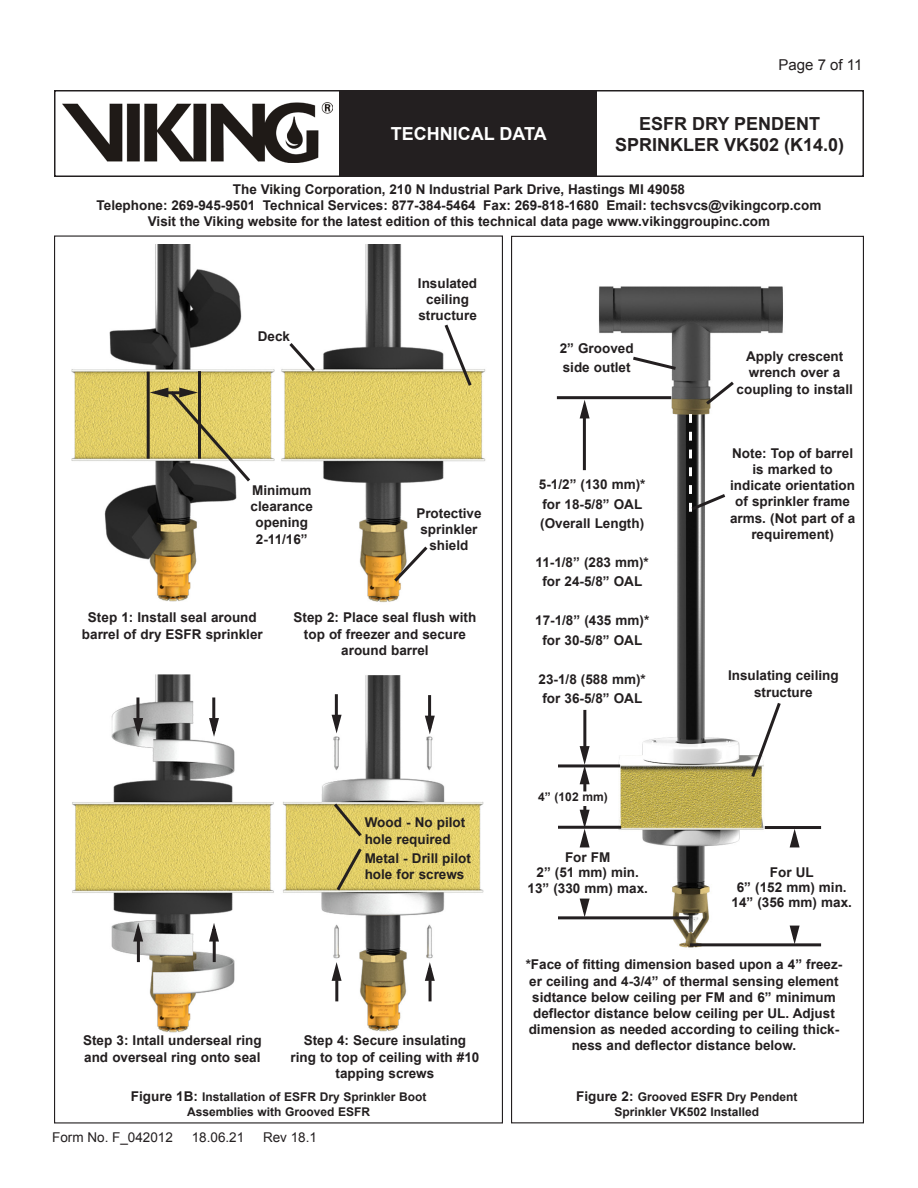
<style>
.page{position:relative;width:918px;height:1188px;background:#fff}
.page>*{position:absolute;margin:0;border:0;box-sizing:border-box;transform-origin:0 0}
.t1{font:700 18px/21.6px "Arial";color:#231f20;text-align:center}
.t2{font:700 18px "Arial";color:#fff}
.t3{font:15px "Arial";color:#231f20}
.Center_-_Bold{font:700 13.5px/16.2px "Arial";color:#231f20;text-align:center}
.t4{font:13.5px "Arial";color:#231f20}
.Center_-_Bold-2{font:700 12px/15px "Arial";color:#231f20;text-align:center}
.s1{font-size:13.5px}
</style>
<div class="page">
<div style="left:54px;top:90px;width:810px;height:87px;border:2px solid #231f20"></div>
<div style="left:340px;top:91px;width:257px;height:85px;background:#231f20"></div>
<img style="left:63px;top:102px;width:269px;height:60px">
<img style="left:71px;top:244px;width:415px;height:789px">
<svg style="left:286px;top:340px;width:32px;height:34px"></svg>
<svg style="left:442px;top:321px;width:32px;height:68px"></svg>
<hr style="left:198px;top:371px;width:3px;height:88px;background:#231f20">
<hr style="left:147px;top:372px;width:3px;height:87px;background:#231f20">
<svg style="left:152px;top:386px;width:101px;height:99px;background:#b8aa66"></svg>
<hr style="left:166px;top:391px;width:14px;height:3px;background:#231f20">
<svg style="left:391px;top:543px;width:40px;height:42px"></svg>
<svg style="left:207px;top:925px;width:14px;height:18px"></svg>
<hr style="left:213px;top:941px;width:3px;height:21px;background:#231f20">
<svg style="left:131px;top:925px;width:14px;height:18px"></svg>
<hr style="left:137px;top:941px;width:3px;height:21px;background:#231f20">
<svg style="left:131px;top:717px;width:14px;height:18px"></svg>
<hr style="left:136px;top:698px;width:3px;height:21px;background:#231f20">
<svg style="left:207px;top:717px;width:14px;height:18px"></svg>
<hr style="left:212px;top:698px;width:3px;height:21px;background:#231f20">
<svg style="left:331px;top:800px;width:34px;height:94px;background:#cbba65"></svg>
<svg style="left:330px;top:713px;width:14px;height:18px"></svg>
<hr style="left:335px;top:694px;width:3px;height:21px;background:#231f20">
<svg style="left:423px;top:714px;width:14px;height:18px"></svg>
<hr style="left:428px;top:695px;width:3px;height:21px;background:#231f20">
<svg style="left:330px;top:964px;width:14px;height:18px"></svg>
<hr style="left:335px;top:980px;width:3px;height:21px;background:#231f20">
<svg style="left:423px;top:964px;width:14px;height:18px"></svg>
<hr style="left:429px;top:980px;width:3px;height:21px;background:#231f20">
<img style="left:556px;top:286px;width:266px;height:662px">
<svg style="left:749px;top:699px;width:34px;height:81px"></svg>
<svg style="left:688px;top:414px;width:41px;height:99px"></svg>
<svg style="left:703px;top:379px;width:34px;height:29px"></svg>
<svg style="left:630px;top:355px;width:49px;height:17px"></svg>
<hr style="left:557px;top:396px;width:114px;height:3px;background:#231f20">
<svg style="left:578px;top:402px;width:14px;height:18px"></svg>
<hr style="left:583px;top:416px;width:3px;height:54px;background:#231f20">
<hr style="left:558px;top:764px;width:62px;height:3px;background:#231f20">
<hr style="left:583px;top:710px;width:3px;height:37px;background:#231f20">
<hr style="left:558px;top:826px;width:63px;height:3px;background:#231f20">
<svg style="left:578px;top:745px;width:14px;height:46px"></svg>
<hr style="left:558px;top:916px;width:131px;height:3px;background:#231f20">
<svg style="left:578px;top:897px;width:14px;height:18px"></svg>
<svg style="left:578px;top:806px;width:14px;height:43px"></svg>
<hr style="left:765px;top:826px;width:56px;height:3px;background:#231f20">
<hr style="left:690px;top:943px;width:131px;height:3px;background:#231f20">
<svg style="left:788px;top:924px;width:14px;height:18px"></svg>
<svg style="left:788px;top:831px;width:14px;height:18px"></svg>
<h1 class="t2" style="left:391px;top:121px;width:157px">TECHNICAL DATA</h1>
<p class="t3" style="left:779px;top:55px;width:85px">Page 7 of 11</p>
<h1 class="t1" style="left:615px;top:113px;width:231px">ESFR DRY PENDENT<br>SPRINKLER VK502 (K14.0)</h1>
<p class="Center_-_Bold" style="left:97px;top:181px;width:726px">The Viking Corporation, 210 N Industrial Park Drive, Hastings MI 49058<br>Telephone: 269-945-9501 Technical Services: 877-384-5464 Fax: 269-818-1680 Email: techsvcs@vikingcorp.com<br>Visit the Viking website for the latest edition of this technical data page www.vikinggroupinc.com</p>
<p class="Center_-_Bold" style="left:258px;top:329px;width:34px">Deck</p>
<p class="Center_-_Bold" style="left:251px;top:483px;width:64px">Minimum clearance opening<br>2-11/16”</p>
<p class="Center_-_Bold" style="left:418px;top:275px;width:61px">Insulated ceiling structure</p>
<p class="Center_-_Bold" style="left:416px;top:506px;width:67px">Protective sprinkler shield</p>
<p class="Center_-_Bold" style="left:82px;top:610px;width:182px">Step 1: Install seal around barrel of dry ESFR sprinkler</p>
<p class="Center_-_Bold" style="left:294px;top:610px;width:184px">Step 2: Place seal flush with top of freezer and secure around barrel</p>
<p class="Center_-_Bold" style="left:365px;top:815px;width:102px;text-align:left">Wood - No pilot hole required</p>
<p class="Center_-_Bold" style="left:365px;top:851px;width:108px;text-align:left">Metal - Drill pilot hole for screws</p>
<p class="Center_-_Bold" style="left:83px;top:1033px;width:180px;text-align:left">Step 3: Intall underseal ring and overseal ring onto seal</p>
<p class="Center_-_Bold" style="left:290px;top:1033px;width:190px">Step 4: Secure insulating ring to top of ceiling with #10 tapping screws</p>
<p class="Center_-_Bold-2" style="left:131px;top:1089px;width:297px"><span class="s1">Figure 1B:</span> Installation of ESFR Dry Sprinkler Boot<br>Assemblies with Grooved ESFR</p>
<p class="t4" style="left:52px;top:1128px;width:122px">Form No. F_042012</p>
<p class="t4" style="left:192px;top:1128px;width:54px">18.06.21</p>
<p class="t4" style="left:263px;top:1128px;width:56px">Rev 18.1</p>
<p class="Center_-_Bold" style="left:560px;top:341px;width:75px">2” Grooved</p>
<p class="Center_-_Bold" style="left:563px;top:360px;width:69px">side outlet</p>
<p class="Center_-_Bold" style="left:737px;top:349px;width:118px">Apply crescent wrench over a coupling to install</p>
<p class="Center_-_Bold" style="left:539px;top:477px;width:108px">5-1/2” (130 mm)*</p>
<p class="Center_-_Bold" style="left:542px;top:496px;width:101px">for 18-5/8” OAL</p>
<p class="Center_-_Bold" style="left:540px;top:516px;width:105px">(Overall Length)</p>
<p class="Center_-_Bold" style="left:536px;top:555px;width:115px">11-1/8” (283 mm)*</p>
<p class="Center_-_Bold" style="left:542px;top:574px;width:101px">for 24-5/8” OAL</p>
<p class="Center_-_Bold" style="left:535px;top:613px;width:116px">17-1/8” (435 mm)*</p>
<p class="Center_-_Bold" style="left:542px;top:632px;width:101px">for 30-5/8” OAL</p>
<p class="Center_-_Bold" style="left:539px;top:671px;width:109px">23-1/8 (588 mm)*</p>
<p class="Center_-_Bold" style="left:542px;top:691px;width:101px">for 36-5/8” OAL</p>
<p class="Center_-_Bold-2" style="left:538px;top:790px;width:71px">4” (102 mm)</p>
<p class="Center_-_Bold" style="left:565px;top:850px;width:47px">For FM</p>
<p class="Center_-_Bold" style="left:537px;top:865px;width:104px">2” (51 mm) min.</p>
<p class="Center_-_Bold" style="left:528px;top:880px;width:122px">13” (330 mm) max.</p>
<p class="Center_-_Bold" style="left:730px;top:445px;width:127px">Note: Top of barrel is marked to indicate orientation of sprinkler frame arms. (Not part of a requirement)</p>
<p class="Center_-_Bold" style="left:728px;top:668px;width:112px">Insulating ceiling structure</p>
<p class="Center_-_Bold" style="left:770px;top:864px;width:45px">For UL</p>
<p class="Center_-_Bold" style="left:737px;top:880px;width:111px">6” (152 mm) min.</p>
<p class="Center_-_Bold" style="left:732px;top:895px;width:122px">14” (356 mm) max.</p>
<p class="Center_-_Bold" style="left:526px;top:957px;width:318px">*Face of fitting dimension based upon a 4” freez&shy;er ceiling and 4-3/4” of thermal sensing element sidtance below ceiling per FM and 6” minimum deflector distance below ceiling per UL. Adjust dimension as needed according to ceiling thick&shy;ness and deflector distance below.</p>
<p class="Center_-_Bold-2" style="left:576px;top:1089px;width:223px"><span class="s1">Figure 2:</span> Grooved ESFR Dry Pendent<br>Sprinkler VK502 Installed</p>
</div>
